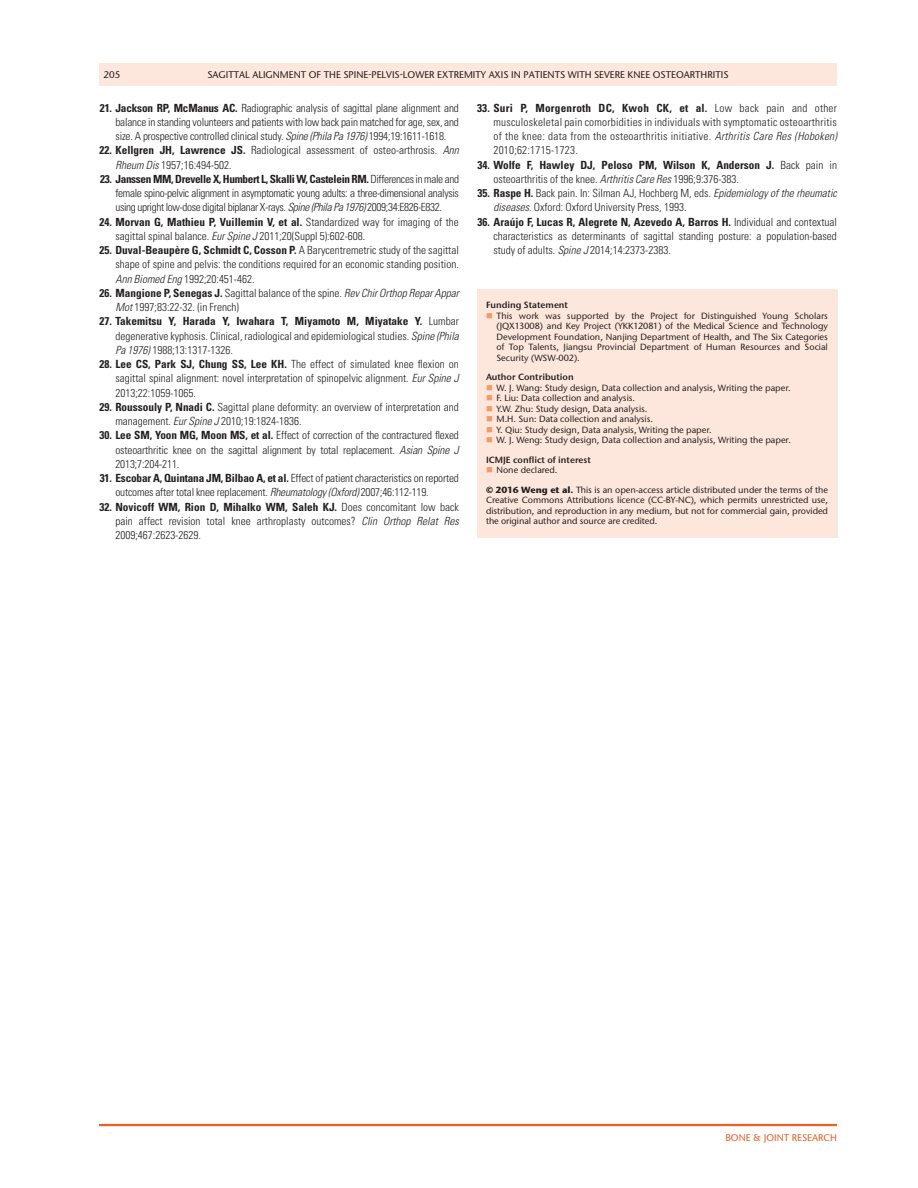
<style>
.page{position:relative;width:918px;height:1188px;background:#fff}
.page>*{position:absolute;margin:0;border:0;box-sizing:border-box;transform-origin:0 0}
.t1{font:300 condensed 11.25px/14.2px "Univers LT Std";color:#231f20;text-align:justify}
.t2{font:500 9.75px "Stone Sans ITC Pro";color:#231f20}
.t3{font:500 9.75px "Stone Sans ITC Pro";color:#f25d23}
.t4{font:500 9px/10.5px "Stone Sans ITC Pro";color:#231f20;text-align:justify}
.t5{font:600 9px "Stone Sans ITC Pro";color:#231f20}
.s1{font-weight:700}
.s2{font-style:italic}
</style>
<div class="page">
<div style="left:99px;top:63px;width:738px;height:23px;background:#fde7dc"></div>
<hr style="left:99px;top:1124px;width:738px;height:2px;background:#f25d23">
<div style="left:477px;top:289px;width:361px;height:248px;background:#fde7dc"></div>
<p class="t2" style="left:104px;top:68px;width:18px">205</p>
<p class="t2" style="left:207px;top:68px;width:522px">Sagittal alignment of the spine-pelvis-lower extremity axis in patients with severe knee osteoarthritis</p>
<p class="t1" style="left:115px;top:101px;width:345px;text-indent:-16px"><span class="s1">21. Jackson RP, McManus AC.</span> Radiographic analysis of sagittal plane alignment and balance in standing volunteers and patients with low back pain matched for age, sex, and size. A prospective controlled clinical study. <span class="s2">Spine (Phila Pa 1976)</span> 1994;19:1611-1618.</p>
<p class="t1" style="left:115px;top:143px;width:345px;text-indent:-16px"><span class="s1">22. Kellgren JH, Lawrence JS.</span> Radiological assessment of osteo-arthrosis. <span class="s2">Ann<br>Rheum Dis</span> 1957;16:494-502.</p>
<p class="t1" style="left:115px;top:172px;width:345px;text-indent:-15px"><span class="s1">23. Janssen MM, Drevelle X, Humbert L, Skalli W, Castelein RM.</span> Differences in male and female spino-pelvic alignment in asymptomatic young adults: a three-dimensional analysis using upright low-dose digital biplanar X-rays. <span class="s2">Spine (Phila Pa 1976)</span> 2009;34:E826-E832.</p>
<p class="t1" style="left:115px;top:215px;width:345px;text-indent:-16px"><span class="s1">24. Morvan G, Mathieu P, Vuillemin V, et al.</span> Standardized way for imaging of the sagittal spinal balance. <span class="s2">Eur Spine J</span> 2011;20(Suppl 5):602-608.</p>
<p class="t1" style="left:115px;top:243px;width:345px;text-indent:-16px"><span class="s1">25. Duval-Beaupère G, Schmidt C, Cosson P.</span> A Barycentremetric study of the sagittal shape of spine and pelvis: the conditions required for an economic standing position.<br><span class="s2">Ann Biomed Eng</span> 1992;20:451-462.</p>
<p class="t1" style="left:115px;top:286px;width:345px;text-indent:-16px"><span class="s1">26. Mangione P, Senegas J.</span> Sagittal balance of the spine. <span class="s2">Rev Chir Orthop Repar Appar<br>Mot</span> 1997;83:22-32. (in French)</p>
<p class="t1" style="left:115px;top:314px;width:345px;text-indent:-16px"><span class="s1">27. Takemitsu Y, Harada Y, Iwahara T, Miyamoto M, Miyatake Y.</span> Lumbar degenerative kyphosis. Clinical, radiological and epidemiological studies. <span class="s2">Spine (Phila Pa 1976)</span> 1988;13:1317-1326.</p>
<p class="t1" style="left:115px;top:357px;width:345px;text-indent:-16px"><span class="s1">28. Lee CS, Park SJ, Chung SS, Lee KH.</span> The effect of simulated knee flexion on sagittal spinal alignment: novel interpretation of spinopelvic alignment. <span class="s2">Eur Spine J </span>2013;22:1059-1065.</p>
<p class="t1" style="left:115px;top:400px;width:345px;text-indent:-16px"><span class="s1">29. Roussouly P, Nnadi C.</span> Sagittal plane deformity: an overview of interpretation and management. <span class="s2">Eur Spine J</span> 2010;19:1824-1836.</p>
<p class="t1" style="left:115px;top:428px;width:345px;text-indent:-16px"><span class="s1">30. Lee SM, Yoon MG, Moon MS, et al.</span> Effect of correction of the contractured flexed osteoarthritic knee on the sagittal alignment by total replacement. <span class="s2">Asian Spine J </span>2013;7:204-211.</p>
<p class="t1" style="left:115px;top:471px;width:345px;text-indent:-16px"><span class="s1">31. Escobar A, Quintana JM, Bilbao A, et al.</span> Effect of patient characteristics on reported outcomes after total knee replacement. <span class="s2">Rheumatology (Oxford)</span> 2007;46:112-119.</p>
<p class="t1" style="left:115px;top:500px;width:345px;text-indent:-16px"><span class="s1">32. Novicoff WM, Rion D, Mihalko WM, Saleh KJ.</span> Does concomitant low back pain affect revision total knee arthroplasty outcomes? <span class="s2">Clin Orthop Relat Res </span>2009;467:2623-2629.</p>
<p class="t1" style="left:493px;top:101px;width:345px;text-indent:-16px"><span class="s1">33. Suri P, Morgenroth DC, Kwoh CK, et al.</span> Low back pain and other musculoskeletal pain comorbidities in individuals with symptomatic osteoarthritis of the knee: data from the osteoarthritis initiative. <span class="s2">Arthritis Care Res (Hoboken)<br></span>2010;62:1715-1723.</p>
<p class="t1" style="left:493px;top:158px;width:345px;text-indent:-16px"><span class="s1">34. Wolfe F, Hawley DJ, Peloso PM, Wilson K, Anderson J.</span> Back pain in osteoarthritis of the knee. <span class="s2">Arthritis Care Res</span> 1996;9:376-383.</p>
<p class="t1" style="left:493px;top:186px;width:345px;text-indent:-16px"><span class="s1">35. Raspe H.</span> Back pain. In: Silman AJ, Hochberg M, eds. <span class="s2">Epidemiology of the rheumatic diseases</span>. Oxford: Oxford University Press, 1993.</p>
<p class="t1" style="left:493px;top:215px;width:345px;text-indent:-16px"><span class="s1">36. Araújo F, Lucas R, Alegrete N, Azevedo A, Barros H.</span> Individual and contextual characteristics as determinants of sagittal standing posture: a population-based study of adults. <span class="s2">Spine J</span> 2014;14:2373-2383.</p>
<p class="t5" style="left:486px;top:299px;width:84px">Funding Statement</p>
<p class="t4" style="left:497px;top:310px;width:333px">This work was supported by the Project for Distinguished Young Scholars (JQX13008) and Key Project (YKK12081) of the Medical Science and Technology Development Foundation, Nanjing Department of Health, and The Six Categories of Top Talents, Jiangsu Provincial Department of H uman Resources and Social Security (WSW-002).</p>
<p class="t5" style="left:486px;top:371px;width:89px">Author Contribution</p>
<p class="t4" style="left:497px;top:382px;width:296px;text-align:left">W. J. Wang: Study design, Data collection and analysis, Writing the paper.<br>F. Liu: Data collection and analysis.<br>Y.W. Zhu: Study design, Data analysis.<br>M.H . Sun: Data collection and analysis.<br>Y. Qiu: Study design, Data analysis, Writing the paper.<br>W. J. Weng: Study design, Data collection and analysis, Writing the paper.</p>
<p class="t5" style="left:486px;top:454px;width:106px">ICMJE conflict of interest</p>
<p class="t4" style="left:486px;top:460px;width:344px;line-height:19.5px;text-indent:11px">None declared.<br><span class="s1">© 2016 Weng et al.</span> This is an open-access article distributed under the terms of the</p>
<p class="t4" style="left:486px;top:495px;width:344px">Creative Commons Attributions licence (CC-BY-NC), which permits unrestricted use, distribution, and reproduction in any medium, but not for commercial gain, provided the original author and source are credited.</p>
<p class="t3" style="left:725px;top:1132px;width:13px">BONE</p>
<p class="t3" style="left:753px;top:1132px;width:20px">&amp; JOINT</p>
<p class="t3" style="left:792px;top:1132px;width:45px">RESEARCH</p>
</div>
